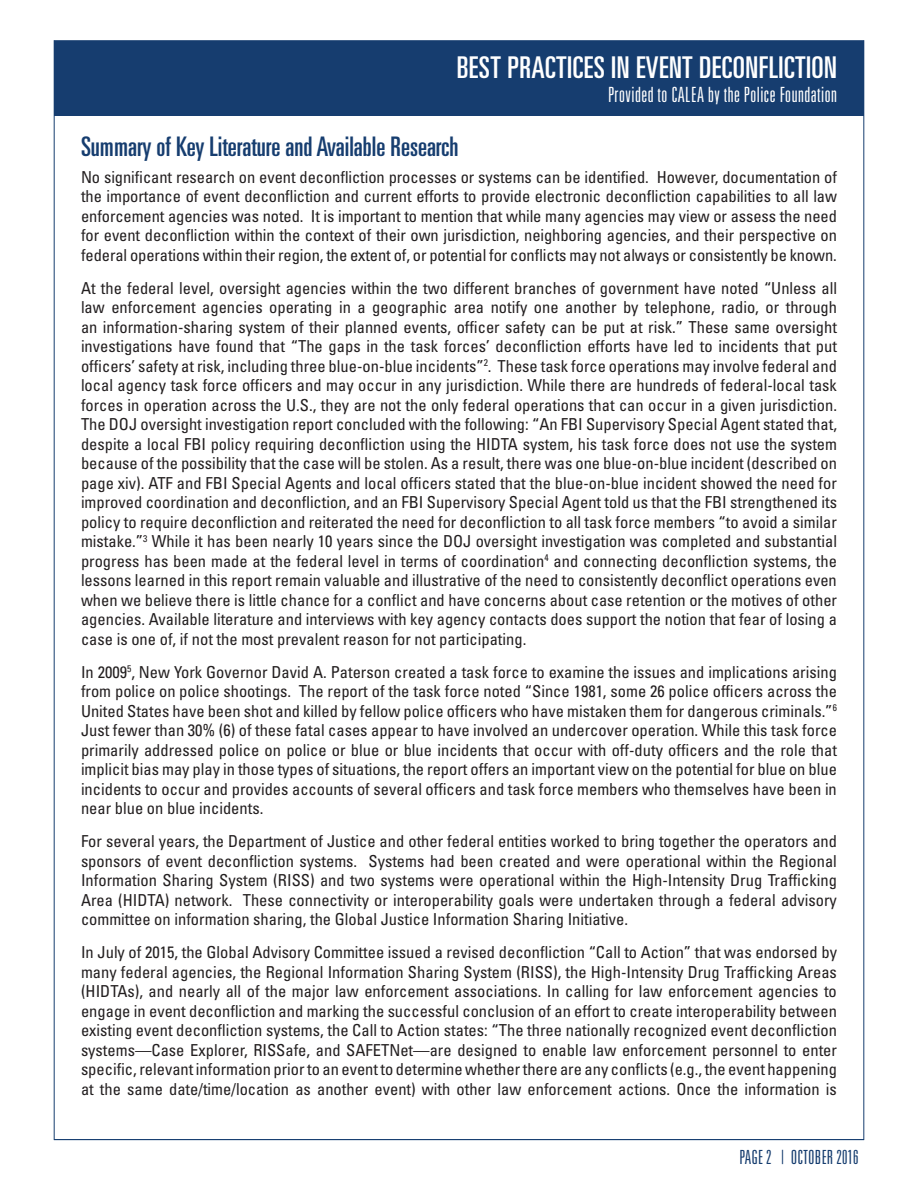
<style>
.page{position:relative;width:918px;height:1188px;background:#fff}
.page>*{position:absolute;margin:0;border:0;box-sizing:border-box;transform-origin:0 0}
.t1{font:ultra-condensed 30px "Univers";letter-spacing:.015em;color:#fff}
.t2{font:ultra-condensed 27px "Univers";color:#163d6f}
.t3{font:300 ultra-condensed 21px "Univers";letter-spacing:.025em;color:#fff}
.Headline{font:300 ultra-condensed 19.5px "Univers";letter-spacing:.01em;color:#163d6f}
.Main_Body_Text{font:condensed 16.5px/19.5px "Univers";color:#231f20;text-align:justify}
</style>
<div class="page">
<div style="left:54px;top:41px;width:810px;height:75px;background:#163d6f"></div>
<p class="t1" style="left:457px;top:50px;width:382px">BEST PRACTICES IN EVENT DECONFLICTION</p>
<p class="t3" style="left:608px;top:83px;width:230px">Provided to CALEA by the Police Foundation</p>
<p class="t2" style="left:81px;top:132px;width:379px">Summary of Key Literature and Available Research</p>
<p class="Main_Body_Text" style="left:81px;top:167px;width:758px">No significant research on event deconfliction processes or systems can be identified. However, documentation of the importance of event deconfliction and current efforts to provide electronic deconfliction capabilities to all law enforcement agencies was noted. It is important to mention that while many agencies may view or assess the need for event deconfliction within the context of their own jurisdiction, neighboring agencies, and their perspective on federal operations within their region, the extent of, or potential for conflicts may not always or consistently be known.</p>
<p class="Main_Body_Text" style="left:81px;top:278px;width:758px">At the federal level, oversight agencies within the two different branches of government have noted “Unless all law enforcement agencies operating in a geographic area notify one another by telephone, radio, or through an information-sharing system of their planned events, officer safety can be put at risk.” These same oversight investigations have found that “The gaps in the task forces’ deconfliction efforts have led to incidents that put officers’ safety at risk, including three blue-on-blue incidents”<sup>2</sup>. These task force operations may involve federal and local agency task force officers and may occur in any jurisdiction. While there are hundreds of federal-local task forces in operation across the U.S., they are not the only federal operations that can occur in a given jurisdiction.<br>The DOJ oversight investigation report concluded with the following: “An FBI Supervisory Special Agent stated that, despite a local FBI policy requiring deconfliction using the HIDTA system, his task force does not use the system because of the possibility that the case will be stolen. As a result, there was one blue-on-blue incident (described on page xiv). ATF and FBI Special Agents and local officers stated that the blue-on-blue incident showed the need for improved coordination and deconfliction, and an FBI Supervisory Special Agent told us that the FBI strengthened its policy to require deconfliction and reiterated the need for deconfliction to all task force members “to avoid a similar mistake.”<sup>3</sup> While it has been nearly 10 years since the DOJ oversight investigation was completed and substantial progress has been made at the federal level in terms of coordination<sup>4</sup> and connecting deconfliction systems, the lessons learned in this report remain valuable and illustrative of the need to consistently deconflict operations even when we believe there is little chance for a conflict and have concerns about case retention or the motives of other agencies. Available literature and interviews with key agency contacts does support the notion that fear of losing a case is one of, if not the most prevalent reason for not participating.</p>
<p class="Main_Body_Text" style="left:81px;top:662px;width:758px">In 2009<sup>5</sup>, New York Governor David A. Paterson created a task force to examine the issues and implications arising from police‐on‐police shootings. The report of the task force noted “Since 1981, some 26 police officers across the United States have been shot and killed by fellow police officers who have mistaken them for dangerous criminals.”<sup>6<br></sup>Just fewer than 30% (6) of these fatal cases appear to have involved an undercover operation. While this task force primarily addressed police on police or blue or blue incidents that occur with off-duty officers and the role that implicit bias may play in those types of situations, the report offers an important view on the potential for blue on blue incidents to occur and provides accounts of several officers and task force members who themselves have been in near blue on blue incidents.</p>
<p class="Main_Body_Text" style="left:81px;top:831px;width:758px">For several years, the Department of Justice and other federal entities worked to bring together the operators and sponsors of event deconfliction systems. Systems had been created and were operational within the Regional Information Sharing System (RISS) and two systems were operational within the High-Intensity Drug Trafficking Area (HIDTA) network. These connectivity or interoperability goals were undertaken through a federal advisory committee on information sharing, the Global Justice Information Sharing Initiative.</p>
<p class="Main_Body_Text" style="left:81px;top:942px;width:758px">In July of 2015, the Global Advisory Committee issued a revised deconfliction “Call to Action” that was endorsed by many federal agencies, the Regional Information Sharing System (RISS), the High-Intensity Drug Trafficking Areas (HIDTAs), and nearly all of the major law enforcement associations. In calling for law enforcement agencies to engage in event deconfliction and marking the successful conclusion of an effort to create interoperability between existing event deconfliction systems, the Call to Action states: “The three nationally recognized event deconfliction systems—Case Explorer, RISSafe, and SAFETNet—are designed to enable law enforcement personnel to enter specific, relevant information prior to an event to determine whether there are any conflicts (e.g., the event happening at the same date/time/location as another event) with other law enforcement actions. Once the information is</p>
<p class="Headline" style="left:740px;top:1147px;width:121px">PAGE 2 | OCTOBER 2016</p>
</div>
